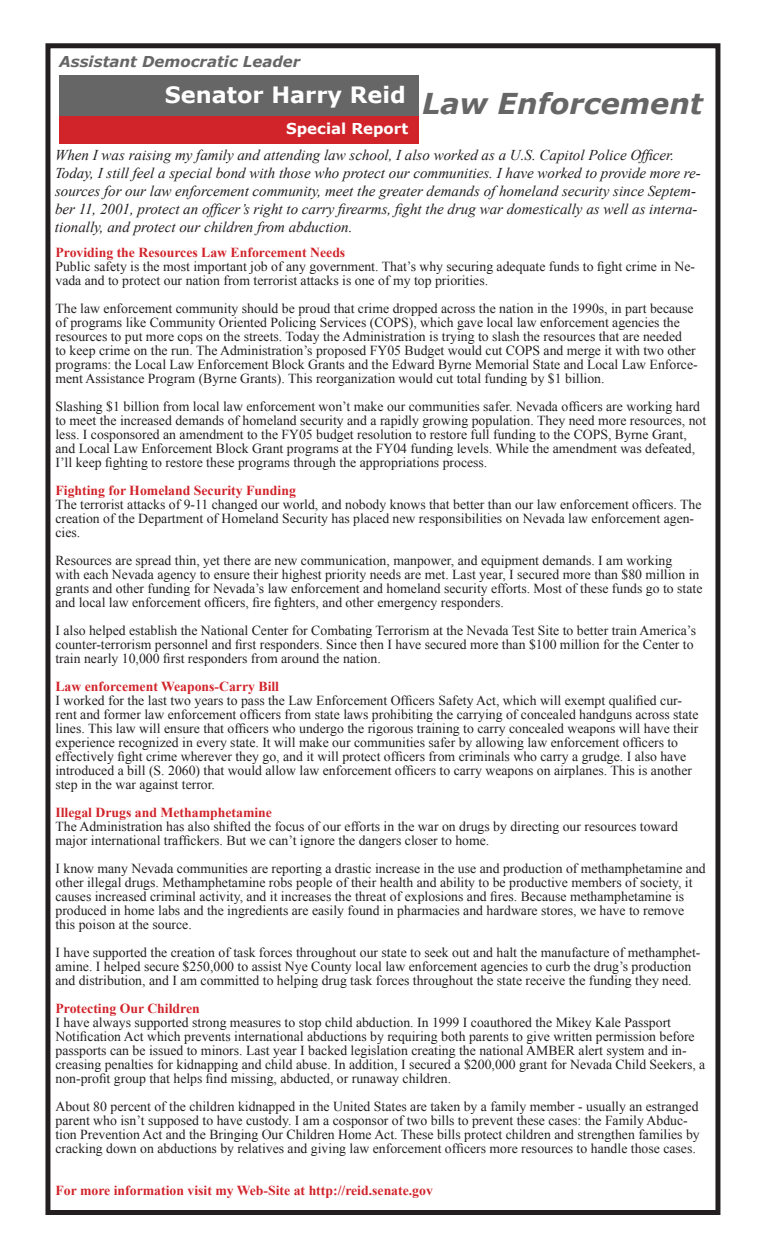
<style>
.page{position:relative;width:765px;height:1260px;background:#fff}
.page>*{position:absolute;margin:0;border:0;box-sizing:border-box;transform-origin:0 0}
.t1{font:italic 700 28.75px "Verdana";color:#666}
.t2{font:700 22.5px "Verdana";color:#fff}
.t3{font:italic 15px/18px "Times New Roman";color:#231f20}
.t4{font:italic 700 15px "Verdana";color:#666}
.t5{font:700 15px "Verdana";color:#fff}
.t6{font:13.75px/14px "Times New Roman";color:#231f20}
.t7{font:700 13.75px "Times New Roman";color:#d1232a}
</style>
<div class="page">
<div style="left:45px;top:43px;width:675px;height:1172px;border:5px solid #231f20"></div>
<div style="left:59px;top:75px;width:360px;height:42px;background:#666"></div>
<div style="left:59px;top:116px;width:360px;height:28px;background:#d1232a"></div>
<p class="t4" style="left:59px;top:52px;width:243px">Assistant Democratic Leader</p>
<h2 class="t2" style="left:165px;top:80px;width:243px">Senator Harry Reid</h2>
<p class="t5" style="left:286px;top:119px;width:124px">Special Report</p>
<p class="t3" style="left:55px;top:146px;width:647px">When I was raising my family and attending law school, I also worked as a U.S. Capitol Police Officer.<br>Today, I still feel a special bond with those who protect our communities. I have worked to provide more re&shy;sources for our law enforcement community, meet the greater demands of homeland security since Septem&shy;ber 11, 2001, protect an officer’s right to carry firearms, fight the drug war domestically as well as interna&shy;tionally, and protect our children from abduction.</p>
<h1 class="t1" style="left:422px;top:85px;width:282px">Law Enforcement</h1>
<p class="t7" style="left:55px;top:243px;width:291px">Providing the Resources Law Enforcement Needs</p>
<p class="t6" style="left:55px;top:259px;width:641px">Public safety is the most important job of any government. That’s why securing adequate funds to fight crime in Ne&shy;vada and to protect our nation from terrorist attacks is one of my top priorities.</p>
<p class="t6" style="left:55px;top:301px;width:644px">The law enforcement community should be proud that crime dropped across the nation in the 1990s, in part because of programs like Community Oriented Policing Services (COPS), which gave local law enforcement agencies the resources to put more cops on the streets. Today the Administration is trying to slash the resources that are needed<br>to keep crime on the run. The Administration’s proposed FY05 Budget would cut COPS and merge it with two other programs: the Local Law Enforcement Block Grants and the Edward Byrne Memorial State and Local Law Enforce&shy;ment Assistance Program (Byrne Grants). This reorganization would cut total funding by $1 billion.</p>
<p class="t6" style="left:55px;top:399px;width:652px">Slashing $1 billion from local law enforcement won’t make our communities safer. Nevada officers are working hard to meet the increased demands of homeland security and a rapidly growing population. They need more resources, not less. I cosponsored an amendment to the FY05 budget resolution to restore full funding to the COPS, Byrne Grant, and Local Law Enforcement Block Grant programs at the FY04 funding levels. While the amendment was defeated, I’ll keep fighting to restore these programs through the appropriations process.</p>
<p class="t7" style="left:55px;top:481px;width:242px">Fighting for Homeland Security Funding</p>
<p class="t6" style="left:55px;top:497px;width:648px">The terrorist attacks of 9-11 changed our world, and nobody knows that better than our law enforcement officers. The creation of the Department of Homeland Security has placed new responsibilities on Nevada law enforcement agen&shy;cies.</p>
<p class="t6" style="left:55px;top:553px;width:648px">Resources are spread thin, yet there are new communication, manpower, and equipment demands. I am working<br>with each Nevada agency to ensure their highest priority needs are met. Last year, I secured more than $80 million in grants and other funding for Nevada’s law enforcement and homeland security efforts. Most of these funds go to state and local law enforcement officers, fire fighters, and other emergency responders.</p>
<p class="t6" style="left:55px;top:623px;width:642px">I also helped establish the National Center for Combating Terrorism at the Nevada Test Site to better train America’s counter-terrorism personnel and first responders. Since then I have secured more than $100 million for the Center to train nearly 10,000 first responders from around the nation.</p>
<p class="t7" style="left:55px;top:677px;width:225px">Law enforcement Weapons-Carry Bill</p>
<p class="t6" style="left:55px;top:693px;width:645px">I worked for the last two years to pass the Law Enforcement Officers Safety Act, which will exempt qualified cur&shy;rent and former law enforcement officers from state laws prohibiting the carrying of concealed handguns across state lines. This law will ensure that officers who undergo the rigorous training to carry concealed weapons will have their experience recognized in every state. It will make our communities safer by allowing law enforcement officers to effectively fight crime wherever they go, and it will protect officers from criminals who carry a grudge. I also have introduced a bill (S. 2060) that would allow law enforcement officers to carry weapons on airplanes. This is another step in the war against terror.</p>
<p class="t7" style="left:55px;top:803px;width:218px">Illegal Drugs and Methamphetamine</p>
<p class="t6" style="left:55px;top:819px;width:624px">The Administration has also shifted the focus of our efforts in the war on drugs by directing our resources toward major international traffickers. But we can’t ignore the dangers closer to home.</p>
<p class="t6" style="left:55px;top:861px;width:652px">I know many Nevada communities are reporting a drastic increase in the use and production of methamphetamine and other illegal drugs. Methamphetamine robs people of their health and ability to be productive members of society, it causes increased criminal activity, and it increases the threat of explosions and fires. Because methamphetamine is produced in home labs and the ingredients are easily found in pharmacies and hardware stores, we have to remove this poison at the source.</p>
<p class="t6" style="left:55px;top:945px;width:646px">I have supported the creation of task forces throughout our state to seek out and halt the manufacture of methamphet&shy;amine. I helped secure $250,000 to assist Nye County local law enforcement agencies to curb the drug’s production and distribution, and I am committed to helping drug task forces throughout the state receive the funding they need.</p>
<p class="t7" style="left:55px;top:999px;width:146px">Protecting Our Children</p>
<p class="t6" style="left:55px;top:1015px;width:651px">I have always supported strong measures to stop child abduction. In 1999 I coauthored the Mikey Kale Passport Notification Act which prevents international abductions by requiring both parents to give written permission before passports can be issued to minors. Last year I backed legislation creating the national AMBER alert system and in&shy;creasing penalties for kidnapping and child abuse. In addition, I secured a $200,000 grant for Nevada Child Seekers, a non-profit group that helps find missing, abducted, or runaway children.</p>
<p class="t6" style="left:55px;top:1099px;width:646px">About 80 percent of the children kidnapped in the United States are taken by a family member - usually an estranged parent who isn’t supposed to have custody. I am a cosponsor of two bills to prevent these cases: the Family Abduc&shy;tion Prevention Act and the Bringing Our Children Home Act. These bills protect children and strengthen families by cracking down on abductions by relatives and giving law enforcement officers more resources to handle those cases.</p>
<p class="t7" style="left:55px;top:1181px;width:379px">For more information visit my Web-Site at http://reid.senate.gov</p>
</div>
